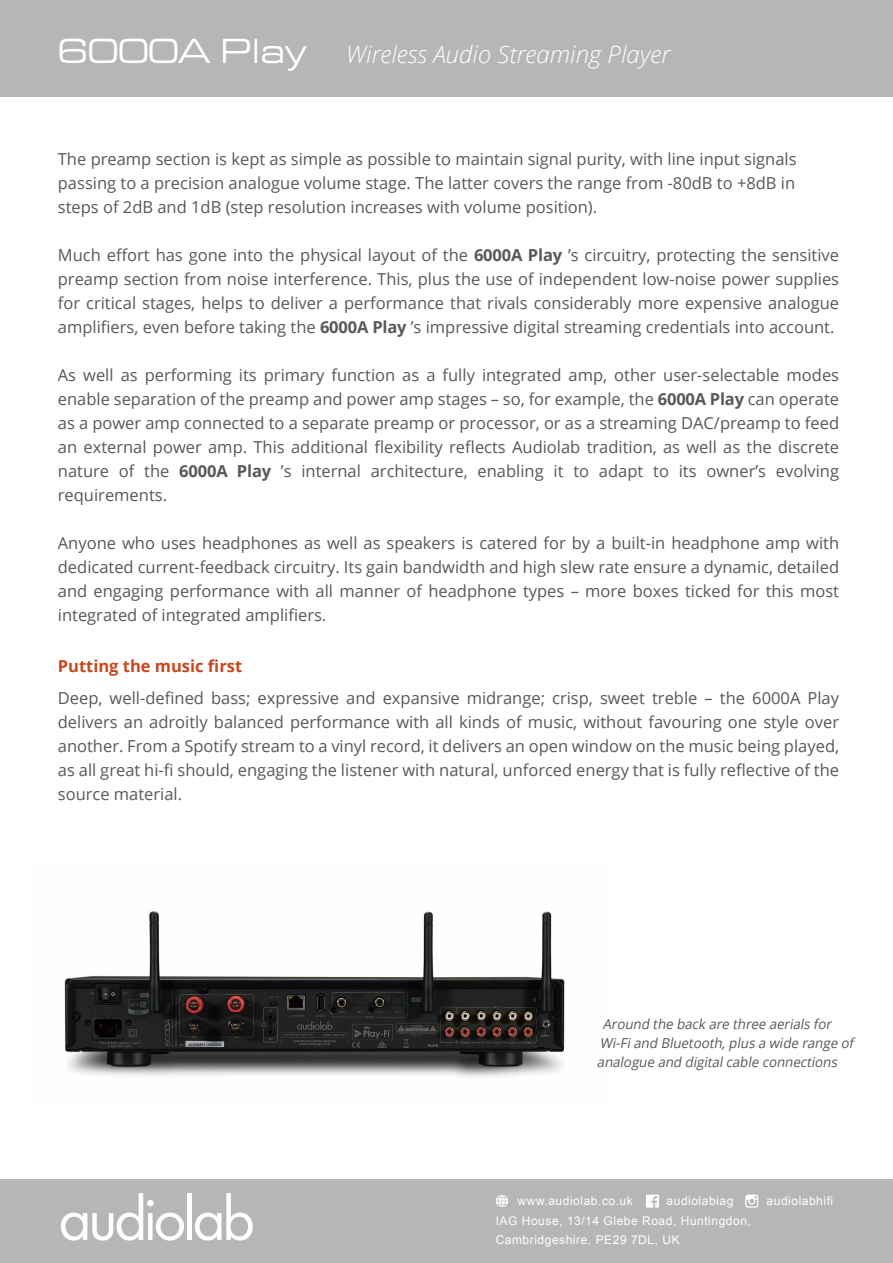
<style>
.page{position:relative;width:893px;height:1263px;background:#fff}
.page>*{position:absolute;margin:0;border:0;box-sizing:border-box;transform-origin:0 0}
.t1{font:italic 300 24px "Open Sans";color:#fff}
.t2{font:16.5px/24px "Open Sans";color:#595757;text-align:justify}
.t3{font:700 16.5px "Open Sans";color:#c8471d}
.t4{font:italic 13.65px/19px "Open Sans";color:#595757}
.t5{font:12px/18.8px "Arial";letter-spacing:.045em;color:#fff}
.s1{font-family:"Eurostile Extended Roman DTC";font-weight:400;font-style:normal;font-size:36px}
.s2{font-weight:700}
</style>
<div class="page">
<div style="left:0;top:0;width:893px;height:96px;background:#b5b6b6"></div>
<div style="left:0;top:1179px;width:893px;height:84px;background:#b5b6b6"></div>
<svg style="left:61px;top:1193px;width:123px;height:47px"></svg>
<div style="left:187px;top:1193px;width:5px;height:47px;background:#fff"></div>
<svg style="left:195px;top:1193px;width:58px;height:47px"></svg>
<svg style="left:745px;top:1194px;width:13px;height:13px"></svg>
<svg style="left:496px;top:1195px;width:12px;height:12px"></svg>
<svg style="left:646px;top:1194px;width:13px;height:14px"></svg>
<img style="left:64px;top:911px;width:501px;height:166px">
<h1 class="t1" style="left:58px;top:38px;width:614px"><span class="s1">6000A Play</span> Wireless Audio Streaming Player</h1>
<p class="t2" style="left:58px;top:147px;width:740px">The preamp section is kept as simple as possible to maintain signal purity, with line input signals passing to a precision analogue volume stage. The latter covers the range from -80dB to +8dB in steps of 2dB and 1dB (step resolution increases with volume position).</p>
<p class="t2" style="left:58px;top:243px;width:783px">Much effort has gone into the physical layout of the <span class="s2">6000A Play</span> ’s circuitry, protecting the sensitive preamp section from noise interference. This, plus the use of independent low-noise power supplies for critical stages, helps to deliver a performance that rivals considerably more expensive analogue amplifiers, even before taking the <span class="s2">6000A Play</span> ’s impressive digital streaming credentials into account.</p>
<p class="t2" style="left:58px;top:363px;width:783px">As well as performing its primary function as a fully integrated amp, other user-selectable modes enable separation of the preamp and power amp stages – so, for example, the <span class="s2">6000A Play</span> can operate as a power amp connected to a separate preamp or processor, or as a streaming DAC/preamp to feed an external power amp. This additional flexibility reflects Audiolab tradition, as well as the discrete nature of the <span class="s2">6000A Play</span> ’s internal architecture, enabling it to adapt to its owner’s evolving requirements.</p>
<p class="t2" style="left:58px;top:531px;width:783px">Anyone who uses headphones as well as speakers is catered for by a built-in headphone amp with dedicated current-feedback circuitry. Its gain bandwidth and high slew rate ensure a dynamic, detailed and engaging performance with all manner of headphone types – more boxes ticked for this most integrated of integrated amplifiers.</p>
<p class="t3" style="left:58px;top:654px;width:186px">Putting the music first</p>
<p class="t2" style="left:58px;top:685px;width:783px">Deep, well-defined bass; expressive and expansive midrange; crisp, sweet treble – the 6000A Play delivers an adroitly balanced performance with all kinds of music, without favouring one style over another. From a Spotify stream to a vinyl record, it delivers an open window on the music being played, as all great hi-fi should, engaging the listener with natural, unforced energy that is fully reflective of the source material.</p>
<p class="t4" style="left:597px;top:1014px;width:258px;text-indent:6px">Around the back are three aerials for<br>Wi-Fiand Bluetooth,plus a wide range of analogue and digitalcable connections</p>
<p class="t5" style="left:518px;top:1191px;width:117px">www.audiolab.co.uk</p>
<p class="t5" style="left:667px;top:1191px;width:68px">audiolabiag</p>
<p class="t5" style="left:767px;top:1191px;width:68px">audiolabhifi</p>
<p class="t5" style="left:496px;top:1212px;width:257px">IAG House, 13/14 Glebe Road, Huntingdon,<br>Cambridgeshire, PE29 7DL, UK</p>
</div>
